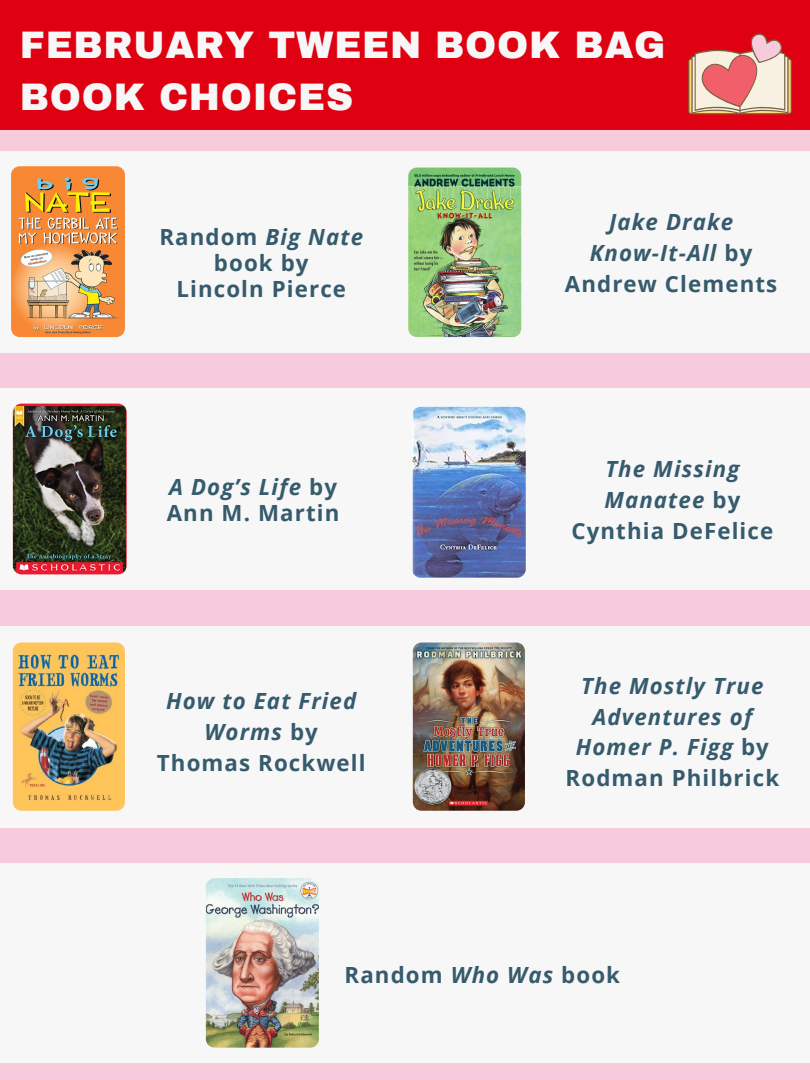
<style>
.page{position:relative;width:810px;height:1080px;background:#f7cbdc}
.page>*{position:absolute;margin:0;border:0;box-sizing:border-box;transform-origin:0 0}
.t1{font:900 37.5px/52.5px "Archivo";letter-spacing:.02em;color:#f7f7f7}
.t2{font:italic 700 22.25px/30.9px "Open Sans";letter-spacing:.05em;color:#365b6d;text-align:center}
.t3{font:700 22.25px/26.2px "Open Sans";letter-spacing:.05em;color:#365b6d;text-align:center}
.s1{font-style:italic}
.s2{font-style:normal}
</style>
<div class="page">
<div style="left:0;top:151px;width:810px;height:202px;background:#f7f7f7"></div>
<div style="left:0;top:388px;width:810px;height:202px;background:#f7f7f7"></div>
<img style="left:13px;top:404px;width:114px;height:170px;border-radius:9px">
<img style="left:11px;top:166px;width:114px;height:171px;border-radius:9px">
<div style="left:0;top:626px;width:810px;height:202px;background:#f7f7f7"></div>
<div style="left:0;top:863px;width:810px;height:200px;background:#f7f7f7"></div>
<img style="left:13px;top:643px;width:112px;height:168px;border-radius:9px">
<img style="left:408px;top:168px;width:113px;height:169px;border-radius:9px">
<img style="left:206px;top:878px;width:113px;height:170px;border-radius:9px">
<div style="left:0;top:0;width:810px;height:129px;background:#df0011"></div>
<svg style="left:688px;top:33px;width:104px;height:81px"></svg>
<img style="left:412px;top:407px;width:114px;height:171px;border-radius:9px">
<img style="left:413px;top:643px;width:112px;height:168px;border-radius:9px">
<p class="t1" style="left:20px;top:19px;width:647px">FEBRUARY TWEEN BOOK BAG<br>BOOK CHOICES</p>
<p class="t3" style="left:159px;top:223px;width:205px">Random <span class="s1">Big Nate </span>book by</p>
<p class="t3" style="left:176px;top:275px;width:171px">Lincoln Pierce</p>
<p class="t3" style="left:167px;top:473px;width:174px;text-align:left"><span class="s1">A Dog’s Life</span> by<br>Ann M. Martin</p>
<p class="t2" style="left:166px;top:685px;width:192px">How to Eat Fried<br>Worms <span class="s2">by</span></p>
<p class="t3" style="left:157px;top:749px;width:210px">Thomas Rockwell</p>
<p class="t2" style="left:609px;top:206px;width:126px">Jake Drake</p>
<p class="t3" style="left:565px;top:237px;width:214px;line-height:30.9px"><span class="s1">Know-It-All</span> by<br>Andrew Clements</p>
<p class="t2" style="left:571px;top:453px;width:203px">The Missing<br>Manatee <span class="s2">by<br>Cynthia DeFelice</span></p>
<p class="t2" style="left:566px;top:669px;width:215px">The Mostly True<br>Adventures of<br>Homer P. Figg <span class="s2">by<br>Rodman Philbrick</span></p>
<p class="t3" style="left:345px;top:961px;width:277px">Random <span class="s1">Who Was</span> book</p>
</div>
